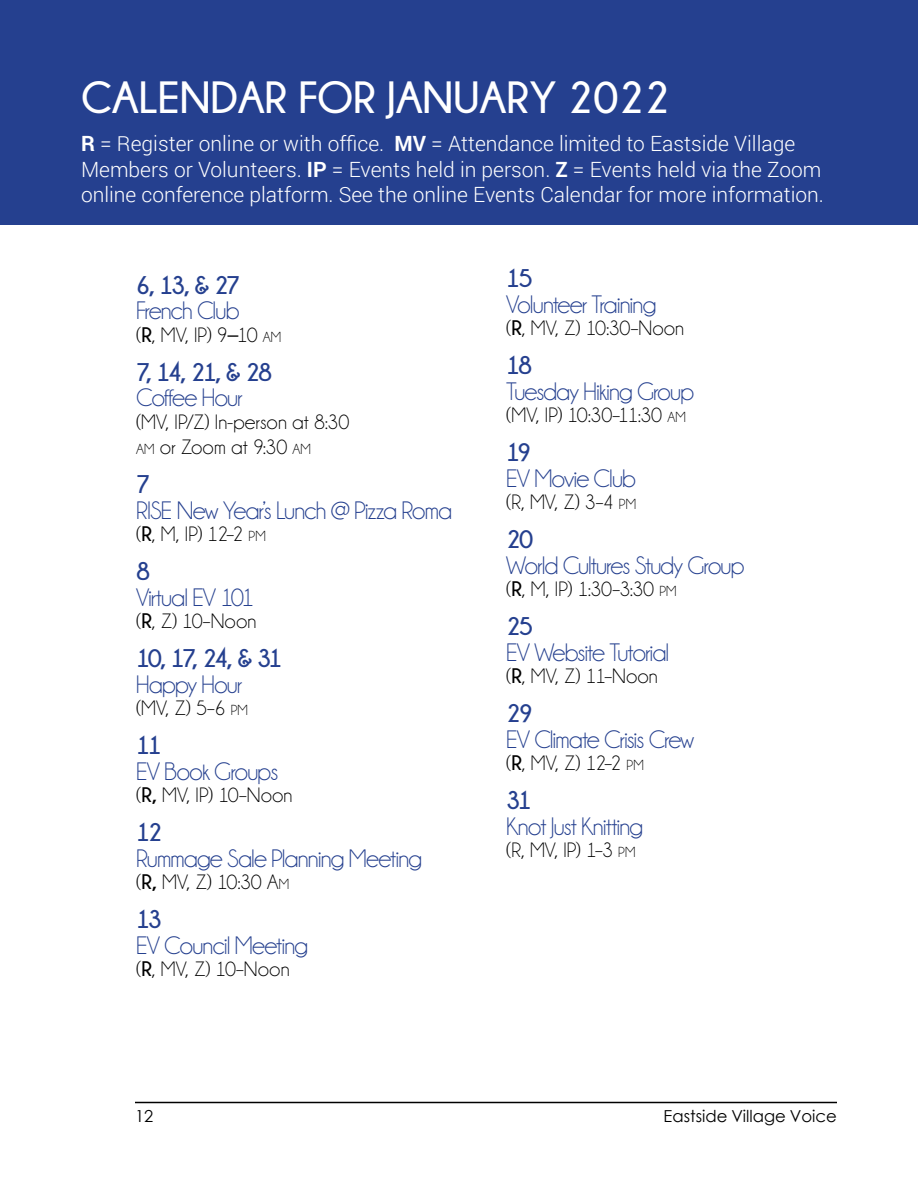
<style>
.page{position:relative;width:918px;height:1188px;background:#fff}
.page>*{position:absolute;margin:0;border:0;box-sizing:border-box;transform-origin:0 0}
.t1{font:700 45px "Champagne&Limousines";color:#fff}
.t2{font:25.5px "Champagne&Limousines";letter-spacing:-.035em;color:#25408f}
.t3{font:700 25.5px "Champagne&Limousines";letter-spacing:-.1em;color:#25408f}
.t4{font:21px/25.5px "Champagne&Limousines";letter-spacing:.005em;color:#000}
.t5{font:300 21px/25.2px "Roboto";color:#fff}
.t6{font:16.5px "Century Gothic";color:#000}
.s1{font-weight:700}
.s2{font-family:"Century Gothic"}
.s3{font-size:14.7px}
.s4{font-style:inherit}
</style>
<div class="page">
<hr style="left:135px;top:1102px;width:702px;height:1px;background:#000">
<div style="left:0;top:0;width:918px;height:225px;background:#25408f"></div>
<h1 class="t1" style="left:81px;top:72px;width:591px">CALENDAR FOR JANUARY 2022</h1>
<p class="t5" style="left:81px;top:131px;width:744px"><span class="s1">R</span> = Register online or with office. <span class="s1">MV</span> = Attendance limited to Eastside Village<br>Members or Volunteers. <span class="s1">IP</span> = Events held in person. <span class="s1">Z</span> = Events held via the Zoom online conference platform. See the online Events Calendar for more information.</p>
<p class="t3" style="left:136px;top:271px;width:106px">6, 13, &amp; 27</p>
<p class="t2" style="left:136px;top:298px;width:105px">French Club</p>
<p class="t4" style="left:136px;top:322px;width:147px">(<span class="s1">R</span>, MV, IP) 9<span class="s2">–</span>10 <span class="s3">AM</span></p>
<p class="t3" style="left:136px;top:358px;width:138px">7, 14, 21, &amp; 28</p>
<p class="t2" style="left:136px;top:385px;width:108px">Coffee Hour</p>
<p class="t4" style="left:136px;top:409px;width:215px">(MV, IP/Z) In-person at 8:30<br><span class="s3">AM</span> or Zoom at 9:30 <span class="s3">AM</span></p>
<p class="t3" style="left:136px;top:470px;width:16px">7</p>
<p class="t2" style="left:136px;top:497px;width:318px">RISE New Year’s Lunch @ Pizza Roma</p>
<p class="t4" style="left:136px;top:522px;width:131px">(<span class="s1">R</span>, M, IP) 12–2 <span class="s3">PM</span></p>
<p class="t3" style="left:136px;top:557px;width:16px">8</p>
<p class="t2" style="left:136px;top:584px;width:120px">Virtual EV 101</p>
<p class="t4" style="left:136px;top:609px;width:122px">(<span class="s1">R</span>, Z) 10–Noon</p>
<p class="t3" style="left:136px;top:644px;width:148px">10, 17, 24, &amp; 31</p>
<p class="t2" style="left:136px;top:671px;width:108px">Happy Hour</p>
<p class="t4" style="left:136px;top:696px;width:113px">(MV, Z) 5–6 <span class="s3">PM</span></p>
<p class="t3" style="left:136px;top:731px;width:27px">11</p>
<p class="t2" style="left:136px;top:758px;width:144px">EV Book Groups</p>
<p class="t4" style="left:136px;top:783px;width:158px">(<span class="s1">R,</span> MV, IP) 10–Noon</p>
<p class="t3" style="left:136px;top:818px;width:28px">12</p>
<p class="t2" style="left:136px;top:845px;width:287px">Rummage Sale Planning Meeting</p>
<p class="t4" style="left:136px;top:870px;width:154px">(<span class="s1">R,</span> MV, Z) 10:30 <span class="s4">A</span><span class="s3">M</span></p>
<p class="t3" style="left:136px;top:905px;width:27px">13</p>
<p class="t2" style="left:136px;top:932px;width:173px">EV Council Meeting</p>
<p class="t4" style="left:136px;top:957px;width:155px">(<span class="s1">R</span>, MV, Z) 10–Noon</p>
<p class="t3" style="left:506px;top:265px;width:28px">15</p>
<p class="t2" style="left:506px;top:292px;width:151px">Volunteer Training</p>
<p class="t4" style="left:506px;top:316px;width:180px">(<span class="s1">R</span>, MV, Z) 10:30–Noon</p>
<p class="t3" style="left:506px;top:352px;width:28px">18</p>
<p class="t2" style="left:506px;top:379px;width:190px">Tuesday Hiking Group</p>
<p class="t4" style="left:506px;top:403px;width:181px">(MV, IP) 10:30–11:30 <span class="s3">AM</span></p>
<p class="t3" style="left:506px;top:439px;width:27px">19</p>
<p class="t2" style="left:506px;top:466px;width:132px">EV Movie Club</p>
<p class="t4" style="left:506px;top:490px;width:131px">(R, MV, Z) 3–4 <span class="s3">PM</span></p>
<p class="t3" style="left:506px;top:526px;width:29px">20</p>
<p class="t2" style="left:506px;top:553px;width:240px">World Cultures Study Group</p>
<p class="t4" style="left:506px;top:577px;width:172px">(<span class="s1">R</span>, M, IP) 1:30–3:30 <span class="s3">PM</span></p>
<p class="t3" style="left:506px;top:613px;width:28px">25</p>
<p class="t2" style="left:506px;top:640px;width:164px">EV Website Tutorial</p>
<p class="t4" style="left:506px;top:664px;width:153px">(<span class="s1">R</span>, MV, Z) 11–Noon</p>
<p class="t3" style="left:506px;top:700px;width:28px">29</p>
<p class="t2" style="left:506px;top:727px;width:189px">EV Climate Crisis Crew</p>
<p class="t4" style="left:506px;top:751px;width:139px">(<span class="s1">R</span>, MV, Z) 12–2 <span class="s3">PM</span></p>
<p class="t3" style="left:506px;top:787px;width:27px">31</p>
<p class="t2" style="left:506px;top:814px;width:138px">Knot Just Knitting</p>
<p class="t4" style="left:506px;top:838px;width:131px">(R, MV, IP) 1–3 <span class="s3">PM</span></p>
<p class="t6" style="left:135px;top:1104px;width:20px">12</p>
<p class="t6" style="left:664px;top:1104px;width:175px">Eastside Village Voice</p>
</div>
